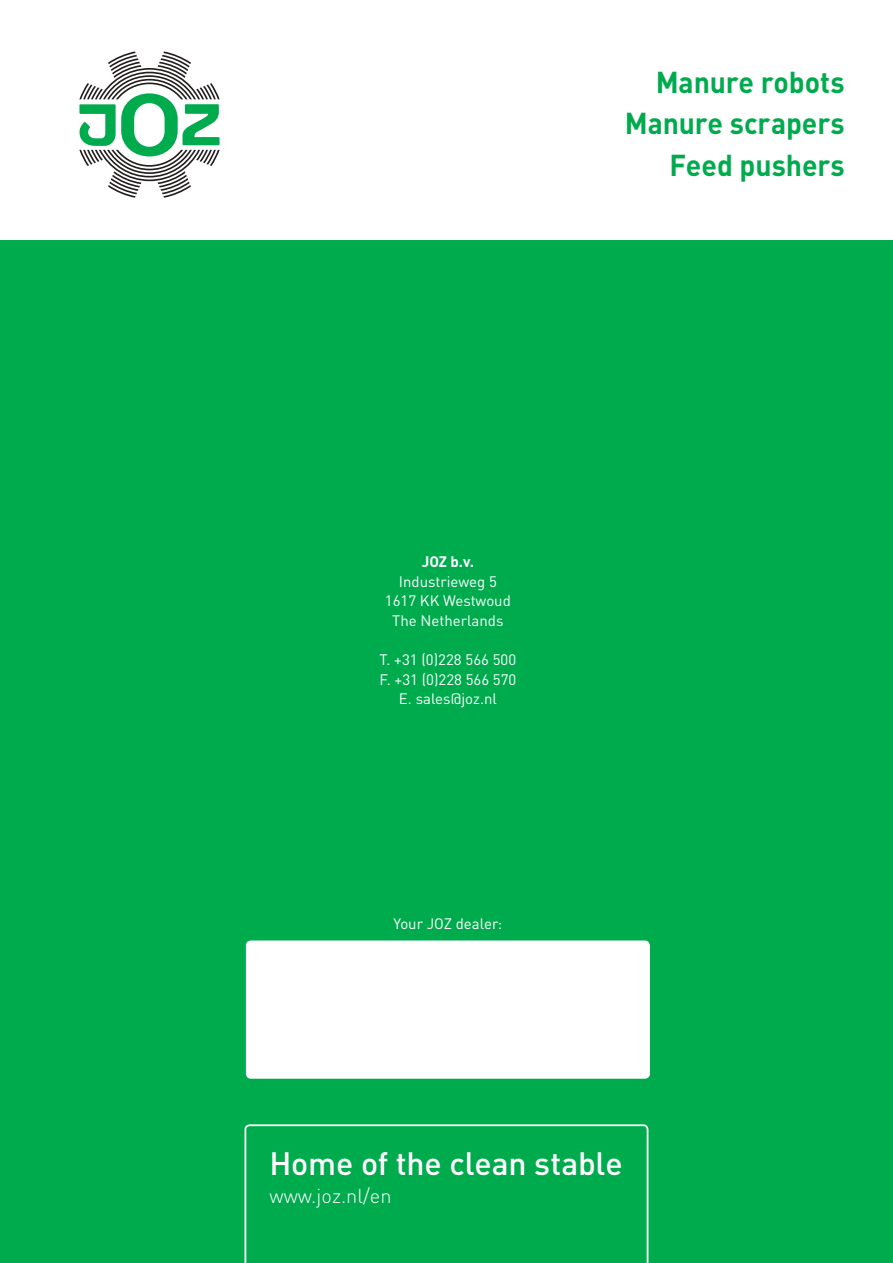
<style>
.page{position:relative;width:893px;height:1263px;background:#fff}
.page>*{position:absolute;margin:0;border:0;box-sizing:border-box;transform-origin:0 0}
.t1{font:500 31.95px "DIN Pro";letter-spacing:-.005em;color:#fff}
.t2{font:700 29.85px/41.4px "DIN Pro";letter-spacing:-.005em;color:#00ab4e;text-align:right;scale:.95 1}
.t3{font:300 19.95px "DIN Pro";color:#fff}
.t4{font:15px/19.5px "DIN Pro";color:#fff;text-align:center}
.t5{font:700 15px "DIN Pro";color:#fff}
</style>
<div class="page">
<div style="left:0;top:241px;width:893px;height:1022px;background:#00ab4e"></div>
<svg style="left:244px;top:1124px;width:404px;height:139px"></svg>
<svg style="left:79px;top:51px;width:141px;height:147px"></svg>
<div style="left:247px;top:941px;width:402px;height:137px;background:#fff;border-radius:4px"></div>
<div style="left:246px;top:940px;width:404px;height:139px;border:2px solid #fff;border-radius:4px"></div>
<h2 class="t2" style="left:625px;top:58px;width:233px">Manure robots<br>Manure scrapers<br>Feed pushers</h2>
<p class="t5" style="left:422px;top:549px;width:54px">JOZ b.v.</p>
<p class="t4" style="left:385px;top:570px;width:127px">Industrieweg 5<br>1617 KK Westwoud<br>The Netherlands</p>
<p class="t4" style="left:379px;top:649px;width:138px">T. +31 (0)228 566 500<br>F. +31 (0)228 566 570<br>E. sales@joz.nl</p>
<p class="t4" style="left:394px;top:912px;width:110px">Your JOZ dealer:</p>
<h1 class="t1" style="left:269px;top:1137px;width:355px">Home of the clean stable</h1>
<h3 class="t3" style="left:269px;top:1180px;width:124px">www.joz.nl/en</h3>
</div>
